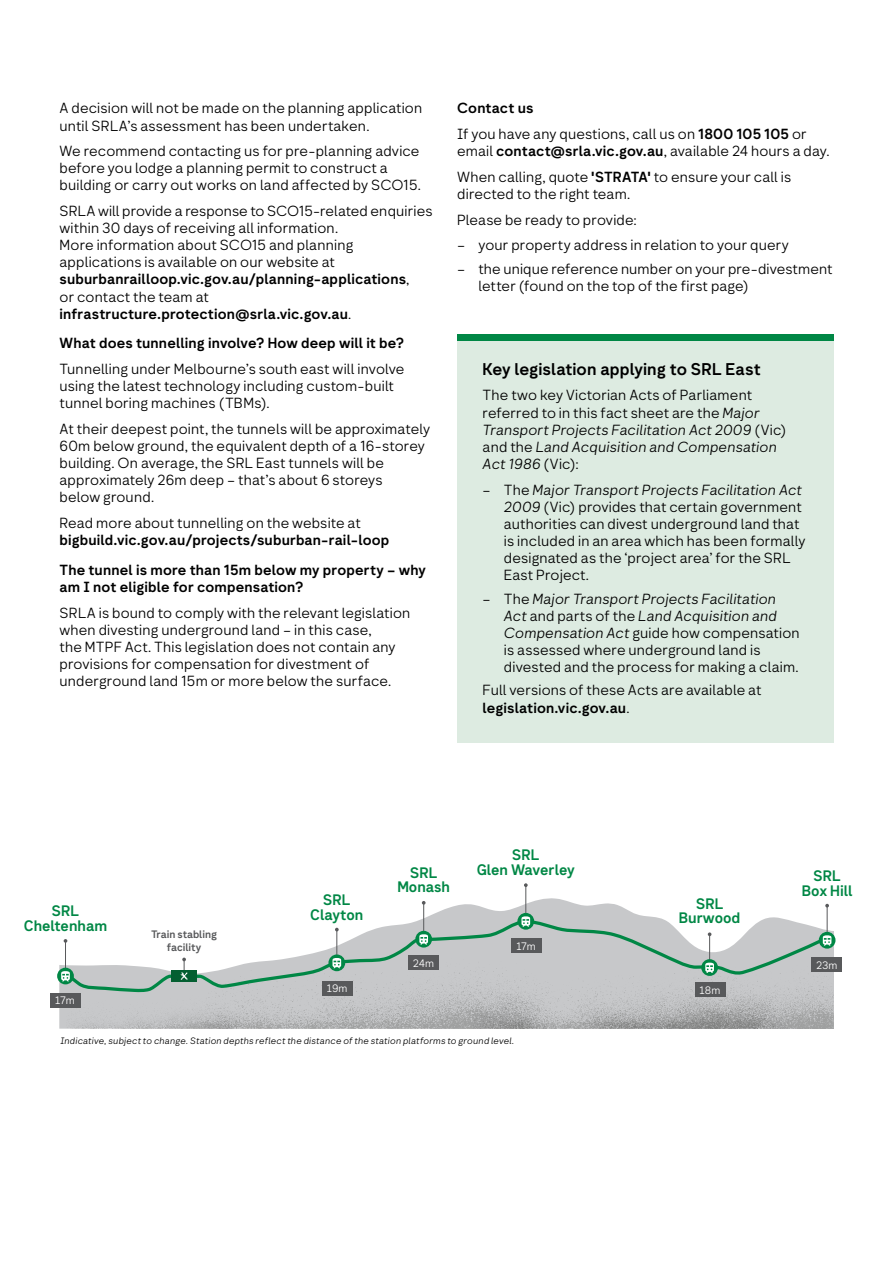
<style>
.page{position:relative;width:893px;height:1263px;background:#fff}
.page>*{position:absolute;margin:0;border:0;box-sizing:border-box;transform-origin:0 0}
.t1{font:700 16.5px "Network Geo";letter-spacing:.005em;color:#000}
.t2{font:700 14.7px/14.7px "Network Sans";color:#008745;text-align:center}
.t3{font:300 14.25px/17.1px "Network Geo";letter-spacing:.015em;color:#000}
.t4{font:700 14.25px/29.8px "Network Geo";letter-spacing:.01em;color:#000}
.t5{font:700 10.5px/12.6px "Network Sans";color:#58595b;text-align:center}
.t6{font:300 10.5px "Network Sans";color:#fff}
.t7{font:italic 300 9px "Network Geo";letter-spacing:.025em;color:#000}
.s1{font-weight:700}
.s2{font-style:italic}
</style>
<div class="page">
<div style="left:457px;top:334px;width:376px;height:408px;background:#ddebe1"></div>
<div style="left:457px;top:334px;width:376px;height:6px;background:#008745"></div>
<svg style="left:59px;top:897px;width:775px;height:132px"></svg>
<hr style="left:423px;top:903px;width:1px;height:34px;background:#58595b">
<svg style="left:422px;top:901px;width:4px;height:4px"></svg>
<hr style="left:525px;top:885px;width:1px;height:35px;background:#58595b">
<svg style="left:524px;top:883px;width:4px;height:4px"></svg>
<hr style="left:827px;top:905px;width:1px;height:35px;background:#58595b">
<svg style="left:59px;top:918px;width:774px;height:74px"></svg>
<div style="left:57px;top:968px;width:17px;height:16px;background:#008745;border-radius:50%"></div>
<svg style="left:328px;top:954px;width:17px;height:17px"></svg>
<div style="left:415px;top:931px;width:17px;height:16px;background:#008745;border-radius:50%"></div>
<svg style="left:419px;top:934px;width:9px;height:10px"></svg>
<svg style="left:517px;top:913px;width:17px;height:17px"></svg>
<svg style="left:521px;top:916px;width:9px;height:11px"></svg>
<svg style="left:819px;top:932px;width:16px;height:16px"></svg>
<svg style="left:823px;top:935px;width:8px;height:11px"></svg>
<svg style="left:61px;top:958px;width:773px;height:71px;background:#babfbe"></svg>
<div style="left:322px;top:981px;width:30px;height:15px;background:#58595b"></div>
<div style="left:50px;top:992px;width:30px;height:15px;background:#58595b"></div>
<div style="left:695px;top:982px;width:30px;height:15px;background:#58595b"></div>
<div style="left:811px;top:957px;width:31px;height:15px;background:#58595b"></div>
<div style="left:408px;top:955px;width:31px;height:15px;background:#58595b"></div>
<div style="left:511px;top:938px;width:30px;height:15px;background:#58595b"></div>
<p class="t3" style="left:60px;top:100px;width:364px">A decision will not be made on the planning application until SRLA’s assessment has been undertaken.</p>
<p class="t3" style="left:60px;top:143px;width:363px">We recommend contacting us for pre-planning advice before you lodge a planning permit to construct a building or carry out works on land affected by SCO15.</p>
<p class="t3" style="left:60px;top:203px;width:375px">SRLA will provide a response to SCO15-related enquiries within 30 days of receiving all information.<br>More information about SCO15 and planning applications is available on our website at <span class="s1">suburbanrailloop.vic.gov.au/planning-applications</span>,<br>or contact the team at <span class="s1">infrastructure.protection@srla.vic.gov.au</span>.</p>
<p class="t4" style="left:60px;top:329px;width:346px">What does tunnelling involve? How deep will it be?</p>
<p class="t3" style="left:60px;top:361px;width:346px">Tunnelling under Melbourne’s south east will involve using the latest technology including custom-built tunnel boring machines (TBMs).</p>
<p class="t3" style="left:60px;top:421px;width:372px">At their deepest point, the tunnels will be approximately 60m below ground, the equivalent depth of a 16-storey building. On average, the SRL East tunnels will be approximately 26m deep – that’s about 6 storeys<br>below ground.</p>
<p class="t3" style="left:60px;top:515px;width:303px">Read more about tunnelling on the website at</p>
<p class="t4" style="left:60px;top:526px;width:368px">bigbuild.vic.gov.au/projects/suburban-rail-loop<br>The tunnel is more than 15m below my property – why</p>
<p class="t4" style="left:60px;top:573px;width:245px">am I not eligible for compensation?</p>
<p class="t3" style="left:60px;top:604px;width:352px">SRLA is bound to comply with the relevant legislation when divesting underground land – in this case,<br>the MTPF Act. This legislation does not contain any provisions for compensation for divestment of underground land 15m or more below the surface.</p>
<p class="t3" style="left:457px;top:96px;width:351px;line-height:25.7px"><span class="s1">Contact us<br></span>If you have any questions, call us on <span class="s1">1800 105 105</span> or</p>
<p class="t3" style="left:457px;top:139px;width:374px;line-height:25.7px">email <span class="s1">contact@srla.vic.gov.au</span>, available 24 hours a day.<br>When calling, quote <span class="s1">'STRATA'</span> to ensure your call is</p>
<p class="t3" style="left:457px;top:181px;width:181px;line-height:25.7px">directed to the right team.<br>Please be ready to provide:</p>
<p class="t3" style="left:457px;top:237px;width:333px">– your property address in relation to your query</p>
<p class="t3" style="left:478px;top:260px;width:356px;text-indent:-21px">– the unique reference number on your pre-divestment letter (found on the top of the first page)</p>
<p class="t1" style="left:483px;top:358px;width:280px">Key legislation applying to SRL East</p>
<p class="t3" style="left:483px;top:387px;width:305px">The two key Victorian Acts of Parliament referred to in this fact sheet are the <span class="s2">Major Transport Projects Facilitation Act 2009</span> (Vic) and the <span class="s2">Land Acquisition and Compensation Act 1986</span> (Vic):</p>
<p class="t3" style="left:504px;top:481px;width:303px;text-indent:-21px">– The <span class="s2">Major Transport Projects Facilitation Act 2009</span> (Vic) provides that certain government authorities can divest underground land that is included in an area which has been formally designated as the ‘project area’ for the SRL East Project.</p>
<p class="t3" style="left:504px;top:590px;width:297px;text-indent:-21px">– The <span class="s2">Major Transport Projects Facilitation Act</span> and parts of the <span class="s2">Land Acquisition and Compensation Act</span> guide how compensation is assessed where underground land is divested and the process for making a claim.</p>
<p class="t3" style="left:483px;top:682px;width:280px">Full versions of these Acts are available at <span class="s1">legislation.vic.gov.au</span>.</p>
<p class="t2" style="left:24px;top:904px;width:85px">SRL<br>Cheltenham</p>
<p class="t2" style="left:310px;top:893px;width:55px">SRL<br>Clayton</p>
<p class="t5" style="left:151px;top:928px;width:68px">Train stabling facility</p>
<p class="t2" style="left:397px;top:865px;width:54px">SRL<br>Monash</p>
<p class="t2" style="left:477px;top:848px;width:100px">SRL<br>Glen Waverley</p>
<p class="t6" style="left:516px;top:939px;width:21px">17m</p>
<p class="t2" style="left:679px;top:896px;width:63px">SRL<br>Burwood</p>
<p class="t2" style="left:802px;top:869px;width:52px">SRL<br>Box Hill</p>
<p class="t6" style="left:55px;top:993px;width:21px">17m</p>
<p class="t6" style="left:327px;top:982px;width:22px">19m</p>
<p class="t6" style="left:413px;top:956px;width:23px">24m</p>
<p class="t6" style="left:816px;top:958px;width:23px">23m</p>
<p class="t6" style="left:700px;top:983px;width:22px">18m</p>
<p class="t7" style="left:60px;top:1034px;width:455px">Indicative, subject to change. Station depths reflect the distance of the station platforms to ground level.</p>
</div>
